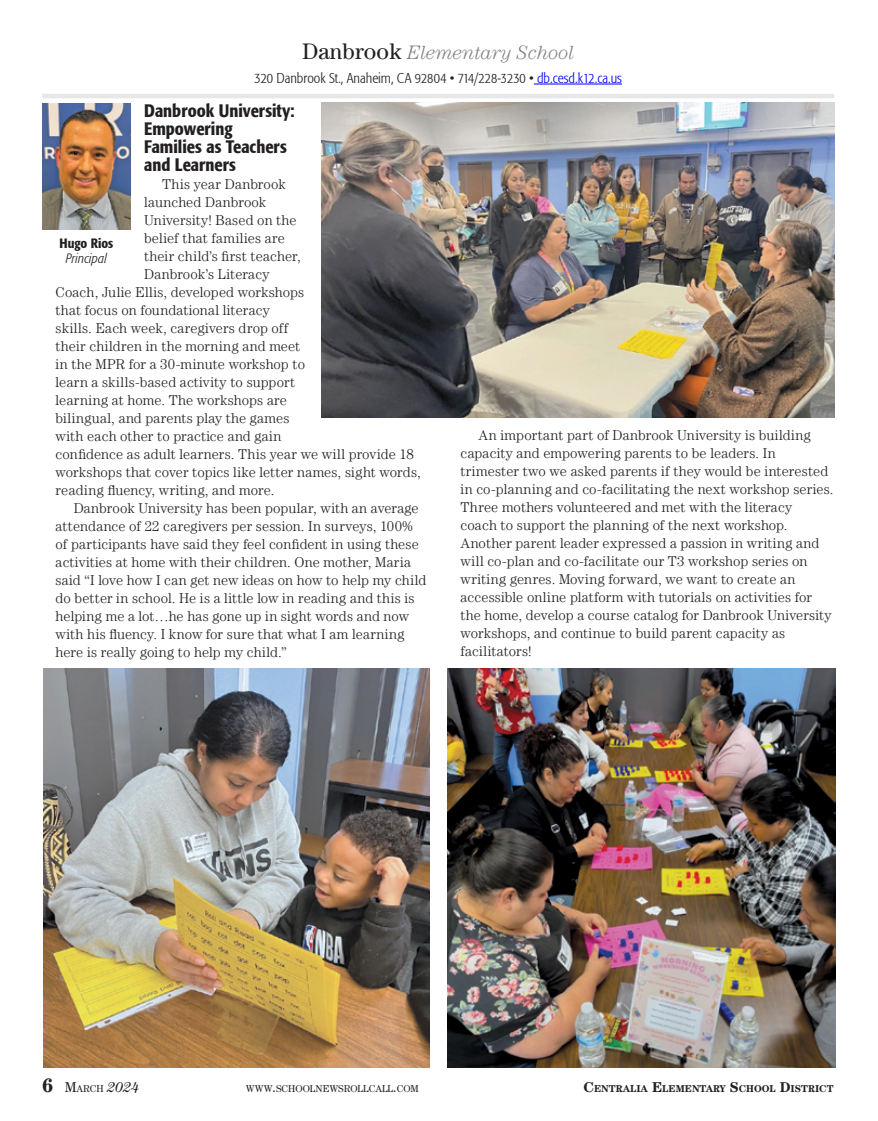
<style>
.page{position:relative;width:878px;height:1121px;background:#fff}
.page>*{position:absolute;margin:0;border:0;box-sizing:border-box;transform-origin:0 0}
.t1{font:italic 300 19.5px "Century LT";letter-spacing:-.005em;color:#808285}
.t2{font:500 condensed 18px/18px "Formata";color:#231f20}
.t3{font:300 14.25px/18px "Century LT";letter-spacing:.01em;color:#231f20}
.t4{font:300 condensed 14.25px "Formata";color:#231f20}
.t5{font:italic 300 condensed 13.5px "Formata";letter-spacing:.005em;color:#231f20}
.t6{font:500 condensed 13.5px "Formata";color:#231f20}
.t7{font:10.05px "Century LT";color:#231f20}
.t8{font:700 10.05px "Century LT";color:#231f20}
.s1{font-weight:400;font-style:normal;font-size:22.5px;color:#231f20}
.s2{color:#00f}
.s3{font-weight:700;font-size:19.5px}
.s4{font-size:14.25px}
.s5{font-style:italic;font-size:14.25px}
</style>
<div class="page">
<hr style="left:42px;top:94px;width:792px;height:4px;background:#e6e7e8">
<hr style="left:534px;top:84px;width:88px;height:1px;background:#00f">
<img style="left:42px;top:103px;width:89px;height:126px">
<img style="left:447px;top:668px;width:388px;height:399px">
<img style="left:321px;top:103px;width:513px;height:314px">
<img style="left:44px;top:668px;width:385px;height:399px">
<h1 class="t1" style="left:302px;top:41px;width:274px"><span class="s1">Danbrook</span> Elementary School</h1>
<p class="t4" style="left:254px;top:70px;width:369px">320 Danbrook St., Anaheim, CA 92804 • 714/228-3230 • <span class="s2">db.cesd.k12.ca.us</span></p>
<p class="t2" style="left:144px;top:102px;width:152px">Danbrook University:<br>Empowering<br>Families as Teachers and Learners</p>
<p class="t3" style="left:162px;top:175px;width:125px">This year Danbrook</p>
<p class="t3" style="left:144px;top:193px;width:123px">launched Danbrook</p>
<p class="t3" style="left:144px;top:211px;width:154px">University! Based on the</p>
<p class="t3" style="left:144px;top:229px;width:142px">belief that families are</p>
<p class="t3" style="left:144px;top:247px;width:158px">their child’s first teacher,</p>
<p class="t3" style="left:144px;top:265px;width:127px">Danbrook’s Literacy</p>
<p class="t3" style="left:56px;top:283px;width:250px">Coach, Julie Ellis, developed workshops</p>
<p class="t3" style="left:56px;top:301px;width:216px">that focus on foundational literacy</p>
<p class="t3" style="left:56px;top:319px;width:234px">skills. Each week, caregivers drop off</p>
<p class="t3" style="left:56px;top:337px;width:246px">their children in the morning and meet</p>
<p class="t3" style="left:56px;top:355px;width:251px">in the MPR for a 30-minute workshop to</p>
<p class="t3" style="left:56px;top:373px;width:241px">learn a skills-based activity to support</p>
<p class="t3" style="left:56px;top:391px;width:233px">learning at home. The workshops are</p>
<p class="t3" style="left:56px;top:409px;width:235px">bilingual, and parents play the games</p>
<p class="t3" style="left:56px;top:427px;width:227px">with each other to practice and gain</p>
<p class="t3" style="left:56px;top:445px;width:359px">confidence as adult learners. This year we will provide 18</p>
<p class="t3" style="left:56px;top:463px;width:366px">workshops that cover topics like letter names, sight words,</p>
<p class="t3" style="left:56px;top:481px;width:220px">reading fluency, writing, and more.</p>
<p class="t3" style="left:74px;top:499px;width:346px">Danbrook University has been popular, with an average</p>
<p class="t3" style="left:56px;top:517px;width:360px">attendance of 22 caregivers per session. In surveys, 100%</p>
<p class="t3" style="left:56px;top:535px;width:364px">of participants have said they feel confident in using these</p>
<p class="t3" style="left:56px;top:553px;width:357px">activities at home with their children. One mother, Maria</p>
<p class="t3" style="left:56px;top:571px;width:372px">said “I love how I can get new ideas on how to help my child</p>
<p class="t3" style="left:56px;top:589px;width:360px">do better in school. He is a little low in reading and this is</p>
<p class="t3" style="left:56px;top:607px;width:355px">helping me a lot…he has gone up in sight words and now</p>
<p class="t3" style="left:56px;top:625px;width:350px">with his fluency. I know for sure that what I am learning</p>
<p class="t3" style="left:56px;top:643px;width:232px">here is really going to help my child.”</p>
<p class="t6" style="left:59px;top:235px;width:55px">Hugo Rios</p>
<p class="t5" style="left:66px;top:250px;width:42px">Principal</p>
<p class="t3" style="left:460px;top:426px;width:374px;text-indent:18px">An important part of Danbrook University is building capacity and empowering parents to be leaders. In trimester two we asked parents if they would be interested in co-planning and co-facilitating the next workshop series.<br>Three mothers volunteered and met with the literacy<br>coach to support the planning of the next workshop.<br>Another parent leader expressed a passion in writing and will co-plan and co-facilitate our T3 workshop series on writing genres. Moving forward, we want to create an accessible online platform with tutorials on activities for the home, develop a course catalog for Danbrook University workshops, and continue to build parent capacity as facilitators!</p>
<p class="t7" style="left:42px;top:1082px;width:98px"><span class="s3">6</span> <span class="s4">M</span>ARCH <span class="s5">2024</span></p>
<p class="t7" style="left:246px;top:1082px;width:174px">WWW<span class="s4">.</span>SCHOOLNEWSROLLCALL<span class="s4">.</span>COM</p>
<p class="t8" style="left:583px;top:1082px;width:251px"><span class="s4">C</span>ENTRALIA <span class="s4">E</span>LEMENTARY <span class="s4">S</span>CHOOL <span class="s4">D</span>ISTRICT</p>
</div>
